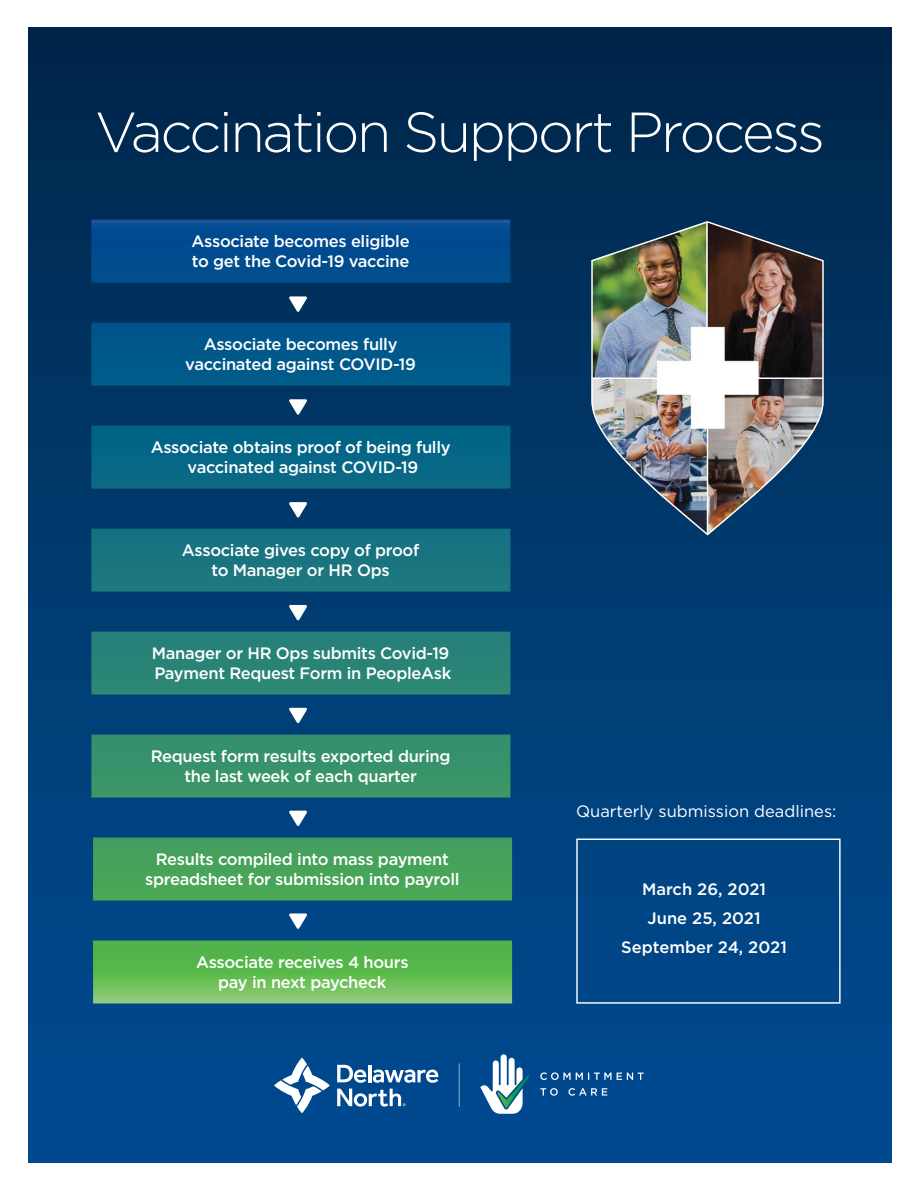
<style>
.page{position:relative;width:918px;height:1188px;background:#fff}
.page>*{position:absolute;margin:0;border:0;box-sizing:border-box;transform-origin:0 0}
.t1{font:300 56.25px "Gotham";letter-spacing:-.045em;color:#fff}
.t2{font:500 16.5px/19.8px "Gotham";letter-spacing:-.02em;color:#fff;text-align:center}
.t3{font:500 16.5px/28.8px "Gotham";color:#fff;text-align:center}
.t4{font:16.5px "Gotham";color:#fff}
</style>
<div class="page">
<div style="left:28px;top:27px;width:864px;height:1135px;background:linear-gradient(to bottom,#00274b,#004d94)"></div>
<svg style="left:91px;top:220px;width:421px;height:783px;background:#186674"></svg>
<svg style="left:337px;top:1065px;width:29px;height:18px"></svg>
<hr style="left:368px;top:1065px;width:3px;height:17px;background:#fff">
<svg style="left:373px;top:1070px;width:65px;height:13px"></svg>
<svg style="left:337px;top:1089px;width:69px;height:18px"></svg>
<svg style="left:274px;top:1058px;width:56px;height:55px"></svg>
<svg style="left:480px;top:1054px;width:50px;height:60px"></svg>
<svg style="left:540px;top:1072px;width:104px;height:8px"></svg>
<svg style="left:540px;top:1088px;width:18px;height:8px"></svg>
<svg style="left:568px;top:1088px;width:39px;height:8px"></svg>
<hr style="left:459px;top:1063px;width:1px;height:44px;background:#fff">
<img style="left:568px;top:204px;width:279px;height:348px">
<img style="left:591px;top:220px;width:233px;height:317px">
<hr style="left:592px;top:377px;width:231px;height:2px;background:#fff">
<hr style="left:706px;top:222px;width:2px;height:107px;background:#fff">
<hr style="left:707px;top:412px;width:1px;height:122px;background:#fff">
<div style="left:576px;top:839px;width:265px;height:165px;border:1px solid #fff"></div>
<svg style="left:289px;top:913px;width:18px;height:16px"></svg>
<svg style="left:289px;top:811px;width:18px;height:15px"></svg>
<svg style="left:289px;top:708px;width:18px;height:15px"></svg>
<svg style="left:289px;top:605px;width:18px;height:15px"></svg>
<svg style="left:289px;top:502px;width:18px;height:15px"></svg>
<svg style="left:289px;top:399px;width:18px;height:16px"></svg>
<svg style="left:289px;top:296px;width:18px;height:16px"></svg>
<h1 class="t1" style="left:95px;top:98px;width:732px">Vaccination Support Process</h1>
<p class="t2" style="left:192px;top:231px;width:220px;text-align:left">Associate becomes eligible to get the Covid-19 vaccine</p>
<p class="t2" style="left:185px;top:334px;width:232px">Associate becomes fully vaccinated against COVID-19</p>
<p class="t2" style="left:151px;top:437px;width:301px">Associate obtains proof of being fully vaccinated against COVID-19</p>
<p class="t2" style="left:182px;top:540px;width:239px">Associate gives copy of proof to Manager or HR Ops</p>
<p class="t2" style="left:152px;top:643px;width:301px;text-align:left">Manager or HR Ops submits Covid-19<br>Payment Request Form in PeopleAsk</p>
<p class="t2" style="left:151px;top:746px;width:301px">Request form results exported during the last week of each quarter</p>
<p class="t2" style="left:145px;top:849px;width:316px">Results compiled into mass payment spreadsheet for submission into payroll</p>
<p class="t2" style="left:196px;top:952px;width:214px">Associate receives 4 hours pay in next paycheck</p>
<p class="t4" style="left:576px;top:802px;width:262px">Quarterly submission deadlines:</p>
<p class="t3" style="left:621px;top:875px;width:167px">March 26, 2021<br>June 25, 2021<br>September 24, 2021</p>
</div>
